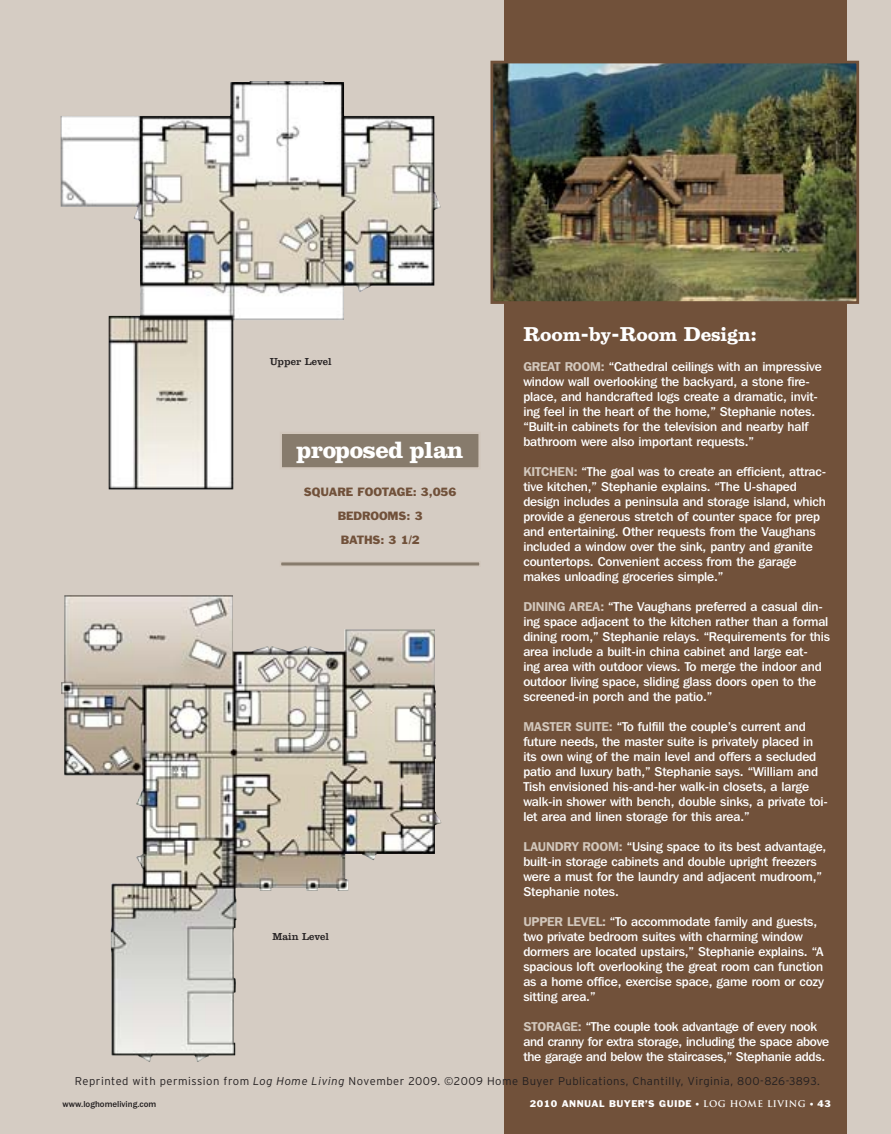
<style>
.page{position:relative;width:891px;height:1134px;background:#d5ccc3}
.page>*{position:absolute;margin:0;border:0;box-sizing:border-box;transform-origin:0 0}
.t1{font:700 24px "Clarendon";letter-spacing:-.025em;color:#fff}
.t2{font:700 18px "Belizio";letter-spacing:-.005em;color:#fff}
.t3{font:500 12.75px/15px "Franklin Gothic IT Cby BT";letter-spacing:-.01em;color:#fff}
.t4{font:300 11.25px "Interstate";letter-spacing:.045em;color:#231f20}
.t5{font:11.1px/24px "Franklin Gothic";letter-spacing:-.01em;color:#71513a;text-align:center}
.t6{font:10.5px "Clarendon";color:#231f20}
.t7{font:9px "Franklin Gothic";letter-spacing:.05em;color:#fff}
.t8{font:500 9px "Franklin Got T";color:#231f20}
.s1{font-weight:600;color:#d2c7bc}
.s2{font-style:italic}
.s3{font-size:7.5px}
.s4{font-family:"Trajan";font-weight:700}
</style>
<div class="page">
<img style="left:61px;top:595px;width:380px;height:467px">
<img style="left:61px;top:81px;width:380px;height:409px">
<div style="left:505px;top:0;width:342px;height:1134px;background:#71513a"></div>
<img style="left:494px;top:65px;width:361px;height:235px">
<div style="left:490px;top:61px;width:369px;height:243px;border:3px solid #71513a"></div>
<div style="left:281px;top:433px;width:199px;height:35px;background:#877b6c"></div>
<div style="left:280px;top:432px;width:201px;height:37px;border:2px solid #d2c7bc"></div>
<div style="left:280px;top:561px;width:201px;height:6px;border:2px solid #d2c7bc"></div>
<p class="t6" style="left:270px;top:358px;width:63px">Upper Level</p>
<h1 class="t1" style="left:297px;top:441px;width:168px">proposed plan</h1>
<p class="t5" style="left:304px;top:480px;width:154px">SQUARE FOOTAGE: 3,056<br>BEDROOMS: 3<br>BATHS: 3 1/2</p>
<p class="t6" style="left:272px;top:933px;width:58px">Main Level</p>
<h2 class="t2" style="left:523px;top:326px;width:235px">Room-by-Room Design:</h2>
<p class="t3" style="left:523px;top:361px;width:300px"><span class="s1">GREAT ROOM:</span> “Cathedral ceilings with an impressive window wall overlooking the backyard, a stone fire&shy;place, and handcrafted logs create a dramatic, invit&shy;ing feel in the heart of the home,” Stephanie notes. “Built-in cabinets for the television and nearby half bathroom were also important requests.”</p>
<p class="t3" style="left:523px;top:466px;width:304px"><span class="s1">KITCHEN:</span> “The goal was to create an efficient, attrac&shy;tive kitchen,” Stephanie explains. “The U-shaped design includes a peninsula and storage island, which provide a generous stretch of counter space for prep and entertaining. Other requests from the Vaughans included a window over the sink, pantry and granite countertops. Convenient access from the garage makes unloading groceries simple.”</p>
<p class="t3" style="left:523px;top:601px;width:308px"><span class="s1">DINING AREA:</span> “The Vaughans preferred a casual din&shy;ing space adjacent to the kitchen rather than a formal dining room,” Stephanie relays. “Requirements for this area include a built-in china cabinet and large eat-<br>ing area with outdoor views. To merge the indoor and outdoor living space, sliding glass doors open to the screened-in porch and the patio.”</p>
<p class="t3" style="left:523px;top:721px;width:306px"><span class="s1">MASTER SUITE:</span> “To fulfill the couple’s current and future needs, the master suite is privately placed in its own wing of the main level and offers a secluded patio and luxury bath,” Stephanie says. “William and Tish envisioned his-and-her walk-in closets, a large walk-in shower with bench, double sinks, a private toi&shy;let area and linen storage for this area.”</p>
<p class="t3" style="left:523px;top:841px;width:305px"><span class="s1">LAUNDRY ROOM:</span> “Using space to its best advantage, built-in storage cabinets and double upright freezers were a must for the laundry and adjacent mudroom,” Stephanie notes.</p>
<p class="t3" style="left:523px;top:916px;width:302px"><span class="s1">UPPER LEVEL:</span> “To accommodate family and guests, two private bedroom suites with charming window dormers are located upstairs,” Stephanie explains. “A spacious loft overlooking the great room can function as a home office, exercise space, game room or cozy sitting area.”</p>
<p class="t3" style="left:523px;top:1021px;width:307px"><span class="s1">STORAGE:</span> “The couple took advantage of every nook and cranny for extra storage, including the space above the garage and below the staircases,” Stephanie adds.</p>
<p class="t4" style="left:75px;top:1077px;width:746px">Reprinted with permission from <span class="s2">Log Home Living</span> November 2009. ©2009 Home Buyer Publications, Chantilly, Virginia, 800-826-3893.</p>
<p class="t8" style="left:63px;top:1101px;width:95px">www.loghomeliving.com</p>
<p class="t7" style="left:530px;top:1101px;width:302px">2010 ANNUAL BUYER’S GUIDE <span class="s3">•</span> <span class="s4">LOG HOME LIVING</span> <span class="s3">•</span> 43</p>
</div>
